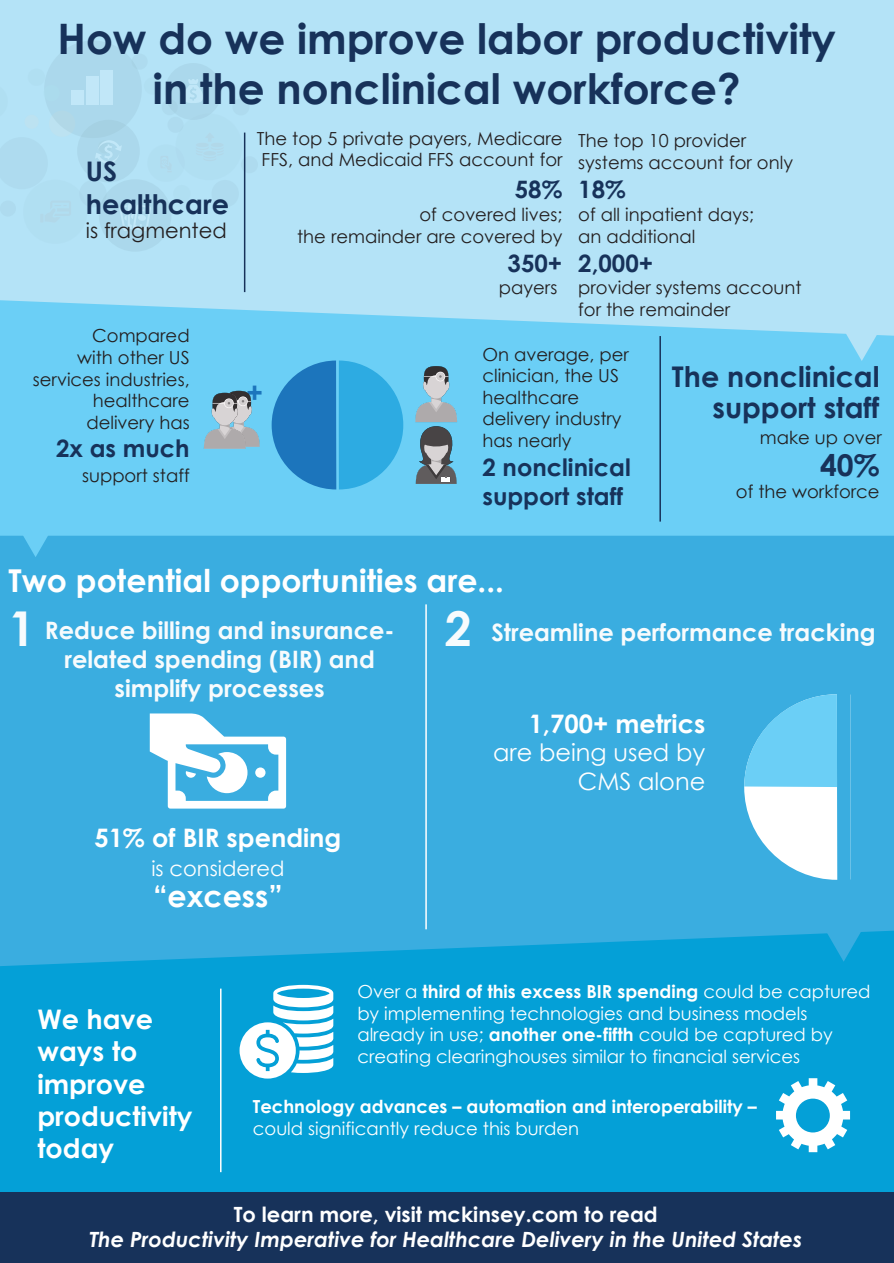
<style>
.page{position:relative;width:894px;height:1263px;background:#fff}
.page>*{position:absolute;margin:0;border:0;box-sizing:border-box;transform-origin:0 0}
.t1{font:700 48px "Century Gothic";color:#f7fbfd}
.t2{font:700 42px/50.4px "Century Gothic";color:#17325a;text-align:center}
.t3{font:700 31.5px "Century Gothic";color:#fff}
.t4{font:700 30px "Century Gothic";color:#fff}
.t5{font:700 30px "Century Gothic";color:#17325a}
.t6{font:700 28.5px/31.5px "Century Gothic";color:#17325a;text-align:right}
.t7{font:700 28.5px "Century Gothic";color:#1c75bc}
.t8{font:700 27px/32.4px "Century Gothic";color:#fff}
.t9{font:700 27px/32.4px "Century Gothic";color:#17325a}
.t10{font:700 25.5px "Century Gothic";color:#fff}
.t11{font:700 24px/28.8px "Century Gothic";color:#f7fbfd;text-align:center}
.t12{font:700 24px/28.8px "Century Gothic";color:#17325a}
.t13{font:24px/28.8px "Century Gothic";color:#fff;text-align:right}
.t14{font:italic 700 21px "Century Gothic";color:#fff}
.t15{font:700 21px "Century Gothic";color:#fff}
.t16{font:21px "Century Gothic";color:#fff}
.t17{font:21px "Century Gothic";color:#231f20}
.t18{font:18px/21.6px "Century Gothic";color:#231f20}
.t19{font:18px/21.6px "Century Gothic";color:#fff}
.t20{font:700 18px "Century Gothic";color:#fff}
.s1{font-weight:700}
</style>
<div class="page">
<div style="left:0;top:0;width:893px;height:300px;background:#b4e3f7"></div>
<svg style="left:0;top:300px;width:893px;height:236px;background:#71d0f5"></svg>
<div style="left:0;top:536px;width:893px;height:394px;background:#3aade0"></div>
<svg style="left:17px;top:525px;width:37px;height:32px"></svg>
<svg style="left:842px;top:329px;width:37px;height:32px"></svg>
<svg style="left:0;top:930px;width:893px;height:262px;background:#08a0d7"></svg>
<svg style="left:825px;top:929px;width:37px;height:32px"></svg>
<div style="left:23px;top:180px;width:64px;height:64px;background:#b0dff2;border-radius:50%"></div>
<div style="left:79px;top:180px;width:28px;height:27px;background:#aedbef;border-radius:50%"></div>
<div style="left:211px;top:180px;width:28px;height:27px;background:#aedbef;border-radius:50%"></div>
<svg style="left:241px;top:156px;width:17px;height:17px"></svg>
<div style="left:232px;top:98px;width:17px;height:17px;background:#aedbef;border-radius:50%"></div>
<div style="left:49px;top:111px;width:26px;height:26px;background:#bce2f1;border-radius:50%"></div>
<div style="left:25px;top:115px;width:14px;height:14px;background:#bce2f1;border-radius:50%"></div>
<div style="left:165px;top:63px;width:56px;height:57px;background:#abd8ec;border-radius:50%"></div>
<svg style="left:0;top:83px;width:8px;height:37px"></svg>
<div style="left:175px;top:113px;width:67px;height:67px;background:#b0dff2;border-radius:50%"></div>
<div style="left:99px;top:179px;width:72px;height:73px;background:#abd8ec;border-radius:50%"></div>
<div style="left:77px;top:120px;width:63px;height:62px;background:#abd8ec;border-radius:50%"></div>
<div style="left:0;top:137px;width:48px;height:52px;background:#aedbef"></div>
<div style="left:44px;top:40px;width:98px;height:98px;background:#abd8ec;border-radius:50%"></div>
<div style="left:147px;top:144px;width:38px;height:38px;background:#b0dff2;border-radius:50%"></div>
<div style="left:0;top:200px;width:16px;height:17px;background:#aedbef;border-radius:50%"></div>
<div style="left:167px;top:117px;width:16px;height:16px;background:#aedbef;border-radius:50%"></div>
<div style="left:131px;top:54px;width:17px;height:16px;background:#aedbef;border-radius:50%"></div>
<div style="left:162px;top:99px;width:16px;height:16px;background:#aad7ea;border-radius:50%"></div>
<div style="left:43px;top:85px;width:17px;height:16px;background:#abdbed;border-radius:50%"></div>
<div style="left:173px;top:185px;width:17px;height:17px;background:#b0dff2;border-radius:50%"></div>
<div style="left:144px;top:77px;width:17px;height:18px;background:#b0dff2;border-radius:50%"></div>
<div style="left:28px;top:69px;width:17px;height:17px;background:#b0dff2;border-radius:50%"></div>
<div style="left:71px;top:90px;width:13px;height:15px;background:#c1e7f8"></div>
<div style="left:86px;top:76px;width:13px;height:29px;background:#c1e7f8"></div>
<div style="left:101px;top:70px;width:12px;height:35px;background:#c1e7f8"></div>
<svg style="left:183px;top:79px;width:20px;height:24px"></svg>
<svg style="left:119px;top:204px;width:32px;height:27px"></svg>
<svg style="left:95px;top:140px;width:27px;height:24px"></svg>
<hr style="left:425px;top:604px;width:1px;height:325px;background:#fff">
<hr style="left:220px;top:988px;width:1px;height:184px;background:#fff">
<svg style="left:744px;top:694px;width:92px;height:185px"></svg>
<hr style="left:659px;top:336px;width:1px;height:185px;background:#17325a">
<hr style="left:244px;top:133px;width:1px;height:159px;background:#17325a">
<svg style="left:271px;top:360px;width:132px;height:129px;background:#339dd7"></svg>
<svg style="left:415px;top:366px;width:42px;height:118px;background:#7fa0ae"></svg>
<svg style="left:204px;top:391px;width:55px;height:58px;background:#97b2be"></svg>
<svg style="left:150px;top:713px;width:136px;height:95px"></svg>
<svg style="left:239px;top:985px;width:94px;height:93px"></svg>
<div style="left:0;top:1192px;width:893px;height:71px;background:#17325a"></div>
<svg style="left:775px;top:1078px;width:74px;height:74px"></svg>
<h2 class="t2" style="left:57px;top:11px;width:779px">How do we improve labor productivity in the nonclinical workforce?</h2>
<h3 class="t9" style="left:86px;top:154px;width:145px">US healthcare</h3>
<p class="t17" style="left:86px;top:215px;width:142px">is fragmented</p>
<p class="t18" style="left:33px;top:325px;width:158px;text-align:right">Compared<br>with other US services industries, healthcare delivery has</p>
<h3 class="t12" style="left:56px;top:433px;width:135px">2x as much</h3>
<p class="t18" style="left:82px;top:464px;width:109px">support staff</p>
<p class="t18" style="left:257px;top:127px;width:307px">The top 5 private payers, Medicare<br>FFS, and Medicaid FFS account for</p>
<p class="t18" style="left:578px;top:129px;width:216px">The top 10 provider systems account for only</p>
<h3 class="t12" style="left:514px;top:174px;width:49px">58%</h3>
<h3 class="t12" style="left:578px;top:174px;width:49px">18%</h3>
<p class="t18" style="left:297px;top:204px;width:266px;text-align:right">of covered lives;<br>the remainder are covered by</p>
<p class="t18" style="left:499px;top:276px;width:60px">payers</p>
<h3 class="t12" style="left:507px;top:248px;width:56px">350+</h3>
<p class="t18" style="left:578px;top:204px;width:177px">of all inpatient days; an additional</p>
<h3 class="t12" style="left:578px;top:248px;width:76px">2,000+</h3>
<p class="t18" style="left:578px;top:277px;width:225px">provider systems account for the remainder</p>
<h3 class="t7" style="left:246px;top:371px;width:19px">+</h3>
<p class="t18" style="left:482px;top:343px;width:148px">On average, per clinician, the US healthcare delivery industry has nearly</p>
<h3 class="t12" style="left:482px;top:452px;width:150px">2 nonclinical support staff</h3>
<h3 class="t6" style="left:671px;top:359px;width:209px">The nonclinical support staff</h3>
<p class="t18" style="left:759px;top:426px;width:123px">make up over</p>
<h3 class="t5" style="left:819px;top:442px;width:61px">40%</h3>
<p class="t18" style="left:735px;top:480px;width:145px">of the workforce</p>
<h3 class="t3" style="left:8px;top:557px;width:497px">Two potential opportunities are...</h3>
<h3 class="t11" style="left:45px;top:615px;width:351px">Reduce billing and insurance&shy;related spending (BIR) and simplify processes</h3>
<h1 class="t1" style="left:8px;top:592px;width:28px">1</h1>
<h1 class="t1" style="left:444px;top:592px;width:28px">2</h1>
<h3 class="t11" style="left:491px;top:617px;width:386px">Streamline performance tracking</h3>
<h3 class="t10" style="left:94px;top:818px;width:248px">51% of BIR spending</h3>
<p class="t16" style="left:151px;top:854px;width:135px">is considered</p>
<h3 class="t4" style="left:153px;top:873px;width:131px">“excess”</h3>
<h3 class="t10" style="left:528px;top:704px;width:178px">1,700+ metrics</h3>
<h3 class="t13" style="left:493px;top:738px;width:213px">are being used by<br>CMS alone</h3>
<h3 class="t8" style="left:37px;top:1001px;width:156px">We have ways to improve productivity today</h3>
<p class="t19" style="left:357px;top:980px;width:514px">Over a <span class="s1">third of this excess BIR spending</span> could be captured by implementing technologies and business models already in use; <span class="s1">another one-fifth</span> could be captured by creating clearinghouses similar to financial services</p>
<p class="t20" style="left:253px;top:1092px;width:505px">Technology advances – automation and interoperability –</p>
<p class="t19" style="left:253px;top:1117px;width:328px">could significantly reduce this burden</p>
<p class="t15" style="left:234px;top:1198px;width:425px">To learn more, visit mckinsey.com to read</p>
<p class="t14" style="left:89px;top:1223px;width:714px">The Productivity Imperative for Healthcare Delivery in the United States</p>
</div>
